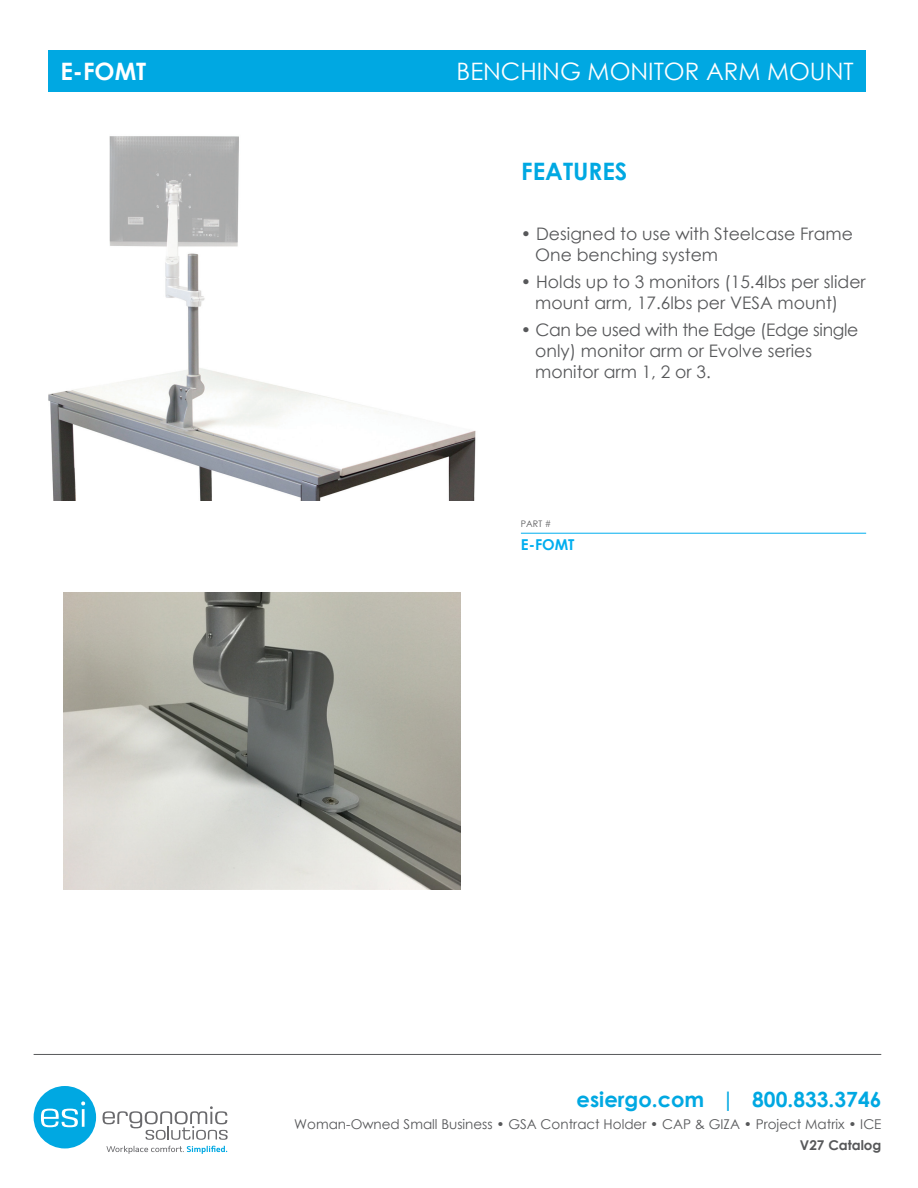
<style>
.page{position:relative;width:918px;height:1188px;background:#fff}
.page>*{position:absolute;margin:0;border:0;box-sizing:border-box;transform-origin:0 0}
.t1{font:24px "Century Gothic";color:#fff}
.t2{font:700 24px "Century Gothic";color:#00a8e2}
.t3{font:700 24px "Century Gothic";color:#fff}
.t4{font:700 21px "Century Gothic";color:#00a8e2}
.t5{font:17.25px/21px "Century Gothic";color:#57585a}
.t6{font:700 15px "Century Gothic";color:#00aeef}
.t7{font:13.5px "Century Gothic";color:#57585a}
.t8{font:700 13.5px "Century Gothic";color:#57585a}
.t9{font:9px "Century Gothic";color:#57585a}
</style>
<div class="page">
<div style="left:49px;top:51px;width:817px;height:41px;background:#00a8e2"></div>
<svg style="left:103px;top:1106px;width:125px;height:34px"></svg>
<div style="left:34px;top:1086px;width:62px;height:62px;background:#00a8e2;border-radius:50%"></div>
<svg style="left:41px;top:1101px;width:44px;height:26px"></svg>
<svg style="left:106px;top:1146px;width:121px;height:8px"></svg>
<hr style="left:34px;top:1054px;width:847px;height:1px;background:#57585a">
<hr style="left:521px;top:533px;width:345px;height:1px;background:#00aeef">
<img style="left:48px;top:136px;width:428px;height:365px">
<img style="left:64px;top:592px;width:396px;height:297px">
<p class="t3" style="left:60px;top:53px;width:87px">E-FOMT</p>
<p class="t1" style="left:457px;top:54px;width:399px">BENCHING MONITOR ARM MOUNT</p>
<p class="t2" style="left:521px;top:153px;width:108px">FEATURES</p>
<p class="t5" style="left:535px;top:223px;width:319px;text-indent:-14px">• Designed to use with Steelcase Frame<br>One benching system</p>
<p class="t5" style="left:535px;top:271px;width:332px;text-indent:-14px">• Holds up to 3 monitors (15.4lbs per slider mount arm, 17.6lbs per VESA mount)</p>
<p class="t5" style="left:535px;top:319px;width:325px;text-indent:-14px">• Can be used with the Edge (Edge single only) monitor arm or Evolve series monitor arm 1, 2 or 3.</p>
<p class="t9" style="left:521px;top:518px;width:32px">PART #</p>
<p class="t6" style="left:521px;top:533px;width:55px">E-FOMT</p>
<p class="t4" style="left:577px;top:1083px;width:306px">esiergo.com | 800.833.3746</p>
<p class="t7" style="left:294px;top:1115px;width:589px">Woman-Owned Small Business • GSA Contract Holder • CAP &amp; GIZA • Project Matrix • ICE</p>
<p class="t8" style="left:800px;top:1135px;width:83px">V27 Catalog</p>
</div>
